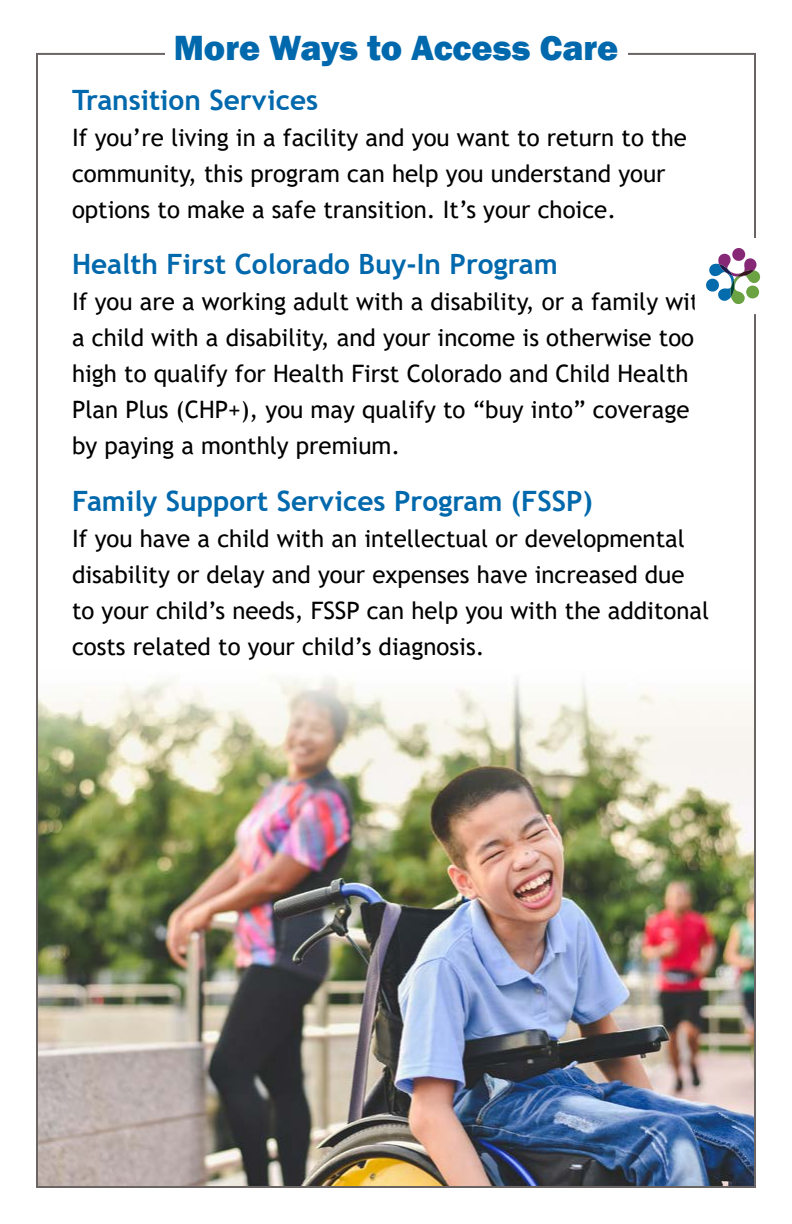
<style>
.page{position:relative;width:792px;height:1224px;background:#fff}
.page>*{position:absolute;margin:0;border:0;box-sizing:border-box;transform-origin:0 0}
.Box_Header_H2{font:800 36px "Franklin Gothic";color:#0068ac}
.Paragraph_Header_H3_14pt{font:700 28px "Trebuchet MS";color:#0068ac}
.Body_Text_-_P{font:24px/36px "Trebuchet MS";color:#000}
</style>
<div class="page">
<img style="left:39px;top:677px;width:714px;height:508px">
<svg style="left:706px;top:233px;width:55px;height:86px"></svg>
<h2 class="Box_Header_H2" style="left:174px;top:25px;width:446px">More Ways to Access Care</h2>
<h3 class="Paragraph_Header_H3_14pt" style="left:72px;top:82px;width:248px">Transition Services</h3>
<p class="Body_Text_-_P" style="left:72px;top:119px;width:616px">If you’re living in a facility and you want to return to the community, this program can help you understand your options to make a safe transition. It’s your choice.</p>
<h3 class="Paragraph_Header_H3_14pt" style="left:72px;top:247px;width:487px">Health First Colorado Buy-In Program</h3>
<p class="Body_Text_-_P" style="left:72px;top:284px;width:642px">If you are a working adult with a disability, or a family with a child with a disability, and your income is otherwise too high to qualify for Health First Colorado and Child Health Plan Plus (CHP+), you may qualify to “buy into” coverage by paying a monthly premium.</p>
<h3 class="Paragraph_Header_H3_14pt" style="left:72px;top:483px;width:522px">Family Support Services Program (FSSP)</h3>
<p class="Body_Text_-_P" style="left:72px;top:520px;width:639px">If you have a child with an intellectual or developmental disability or delay and your expenses have increased due to your child’s needs, FSSP can help you with the additonal costs related to your child’s diagnosis.</p>
</div>
